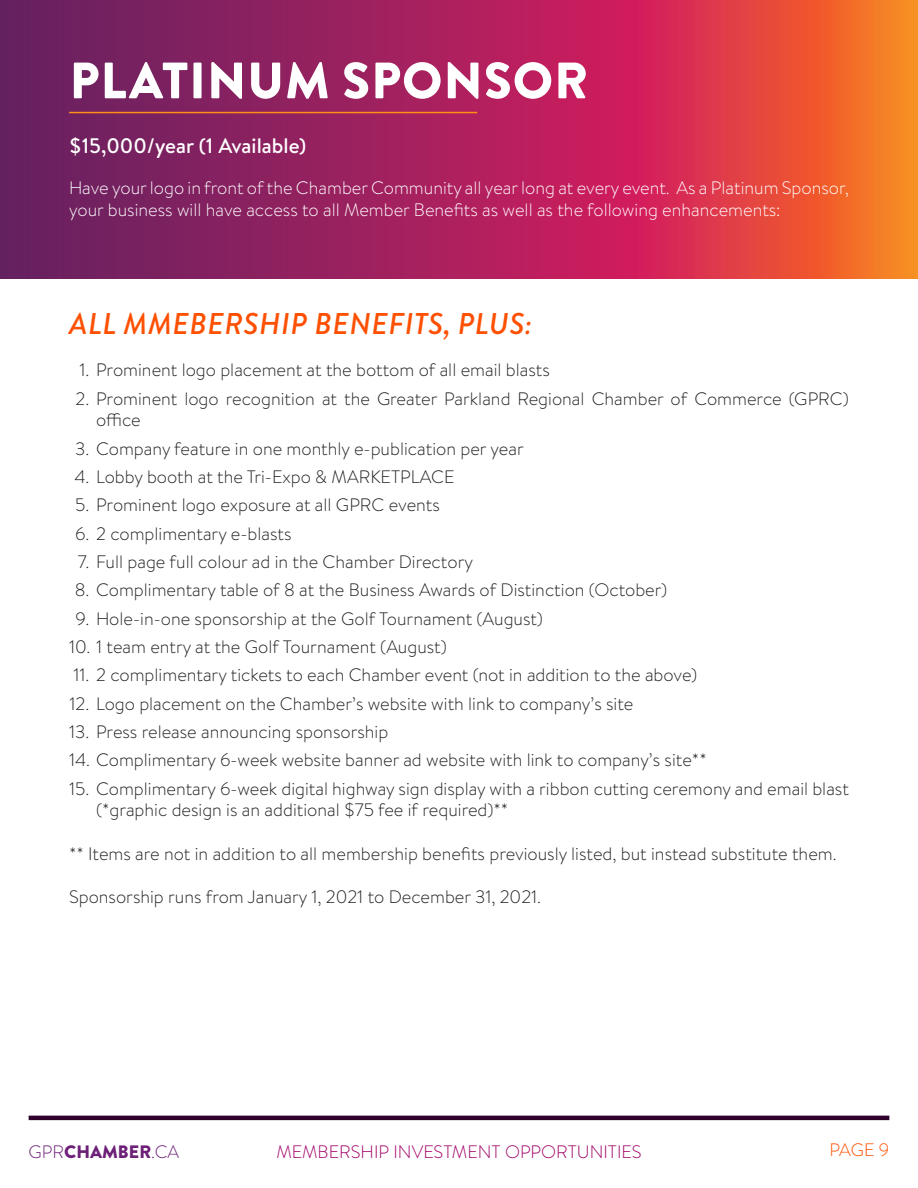
<style>
.page{position:relative;width:918px;height:1188px;background:#fff}
.page>*{position:absolute;margin:0;border:0;box-sizing:border-box;transform-origin:0 0}
.t1{font:900 51px "Brandon Grotesque";letter-spacing:.02em;color:#fff}
.Orange_Header{font:italic 500 30px "Brandon Grotesque";letter-spacing:.02em;color:#fe5000}
.t2{font:500 21px "Brandon Text";color:#fff}
.t3{font:300 18px/21.6px "Brandon Text";color:#231f20}
.Membership_Level_Des{font:300 18px/21.6px "Brandon Text";color:#fff}
.t4{font:300 18px "Brandon Text";color:#a20067}
.t5{font:900 18px "Brandon Text";color:#6d2077}
.t6{font:300 18px "Brandon Text";color:#fe5000}
.s1{font-weight:300}
</style>
<div class="page">
<svg style="left:0;top:0;width:918px;height:279px;background:#af2e54"></svg>
<hr style="left:29px;top:1116px;width:860px;height:4px;background:#2f002c">
<hr style="left:69px;top:112px;width:408px;height:1px;background:#ff9015">
<p class="t1" style="left:69px;top:45px;width:520px">PLATINUM SPONSOR</p>
<p class="t2" style="left:69px;top:132px;width:239px">$15,000/year (1 Available)</p>
<p class="Membership_Level_Des" style="left:69px;top:177px;width:781px">Have your logo in front of the Chamber Community all year long at every event. As a Platinum Sponsor, your business will have access to all Member Benefits as well as the following enhancements:</p>
<p class="Orange_Header" style="left:69px;top:303px;width:464px">ALL MMEBERSHIP BENEFITS, PLUS:</p>
<p class="t3" style="left:79px;top:359px;width:472px">1. Prominent logo placement at the bottom of all email blasts</p>
<p class="t3" style="left:96px;top:387px;width:754px;text-indent:-21px">2. Prominent logo recognition at the Greater Parkland Regional Chamber of Commerce (GPRC) office</p>
<p class="t3" style="left:75px;top:437px;width:450px">3. Company feature in one monthly e-publication per year</p>
<p class="t3" style="left:74px;top:465px;width:382px">4. Lobby booth at the Tri-Expo &amp; MARKETPLACE</p>
<p class="t3" style="left:75px;top:494px;width:366px">5. Prominent logo exposure at all GPRC events</p>
<p class="t3" style="left:75px;top:522px;width:218px">6. 2 complimentary e-blasts</p>
<p class="t3" style="left:78px;top:550px;width:397px">7. Full page full colour ad in the Chamber Directory</p>
<p class="t3" style="left:75px;top:579px;width:594px">8. Complimentary table of 8 at the Business Awards of Distinction (October)</p>
<p class="t3" style="left:76px;top:607px;width:469px">9. Hole-in-one sponsorship at the Golf Tournament (August)</p>
<p class="t3" style="left:69px;top:635px;width:379px">10. 1 team entry at the Golf Tournament (August)</p>
<p class="t3" style="left:73px;top:664px;width:625px">11. 2 complimentary tickets to each Chamber event (not in addition to the above)</p>
<p class="t3" style="left:70px;top:692px;width:565px">12. Logo placement on the Chamber’s website with link to company’s site</p>
<p class="t3" style="left:69px;top:720px;width:321px">13. Press release announcing sponsorship</p>
<p class="t3" style="left:69px;top:749px;width:639px">14. Complimentary 6-week website banner ad website with link to company’s site**</p>
<p class="t3" style="left:96px;top:777px;width:754px;text-indent:-27px">15. Complimentary 6-week digital highway sign display with a ribbon cutting ceremony and email blast (*graphic design is an additional $75 fee if required)**</p>
<p class="t3" style="left:69px;top:842px;width:769px">** Items are not in addition to all membership benefits previously listed, but instead substitute them.</p>
<p class="t3" style="left:69px;top:885px;width:474px">Sponsorship runs from January 1, 2021 to December 31, 2021.</p>
<p class="t5" style="left:29px;top:1139px;width:152px"><span class="s1">GPR</span>CHAMBER<span class="s1">.CA</span></p>
<p class="t4" style="left:276px;top:1140px;width:367px">MEMBERSHIP INVESTMENT OPPORTUNITIES</p>
<p class="t6" style="left:829px;top:1138px;width:62px">PAGE 9</p>
</div>
